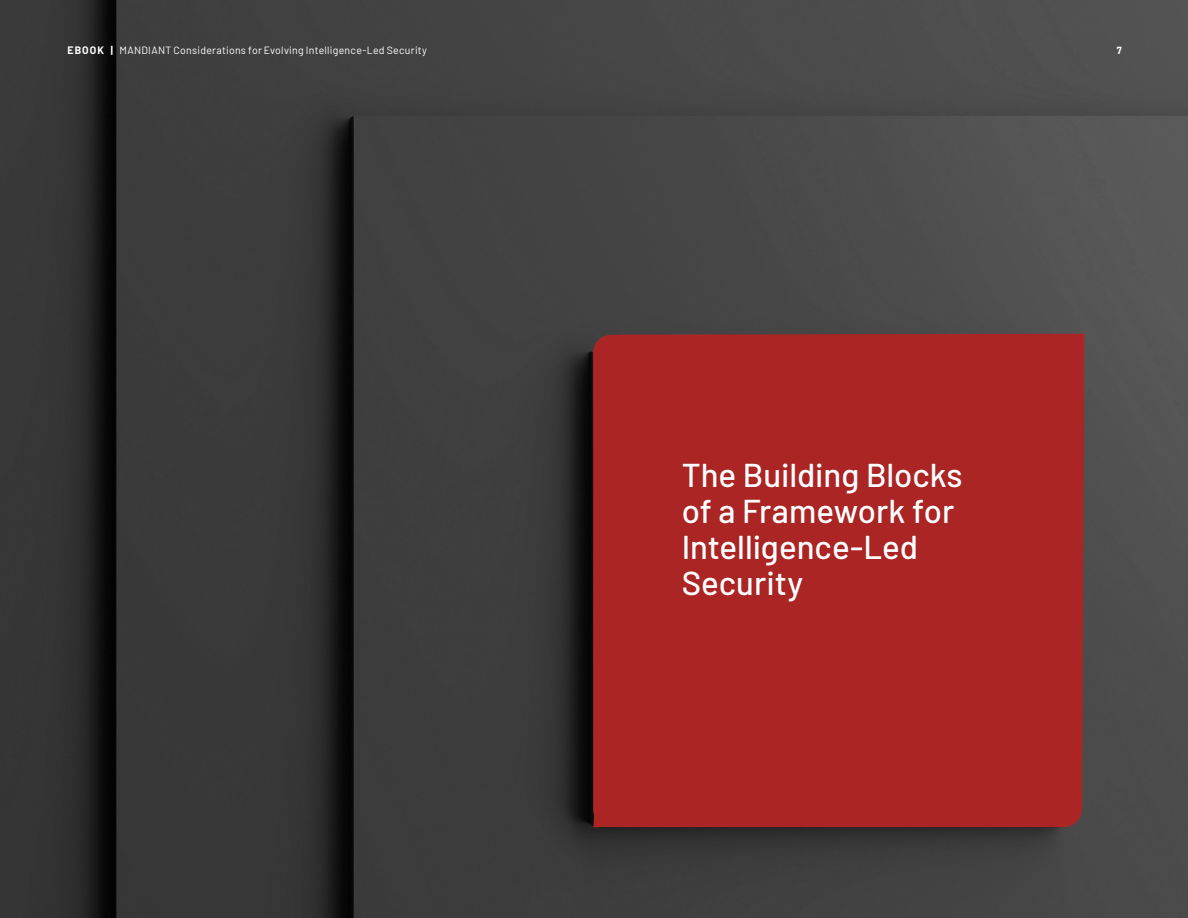
<style>
.page{position:relative;width:1188px;height:918px;background:#fff}
.page>*{position:absolute;margin:0;border:0;box-sizing:border-box;transform-origin:0 0}
.t1{font:500 33px/36px "Barlow";color:#fff}
.t2{font:10.5px "Barlow";letter-spacing:.025em;color:#fff}
.t3{font:700 10.5px "DIN2014";color:#fff}
.s1{font-weight:700}
</style>
<div class="page">
<img style="left:0;top:1px;width:1188px;height:917px">
<div style="left:593px;top:334px;width:491px;height:493px;background:#ab2525"></div>
<p class="t2" style="left:68px;top:42px;width:361px"><span class="s1">EBOOK |</span> MANDIANT Considerations for Evolving Intelligence-Led Security</p>
<p class="t3" style="left:1116px;top:43px;width:7px">7</p>
<h1 class="t1" style="left:682px;top:455px;width:282px">The Building Blocks of a Framework for<br>Intelligence-Led<br>Security</h1>
</div>
